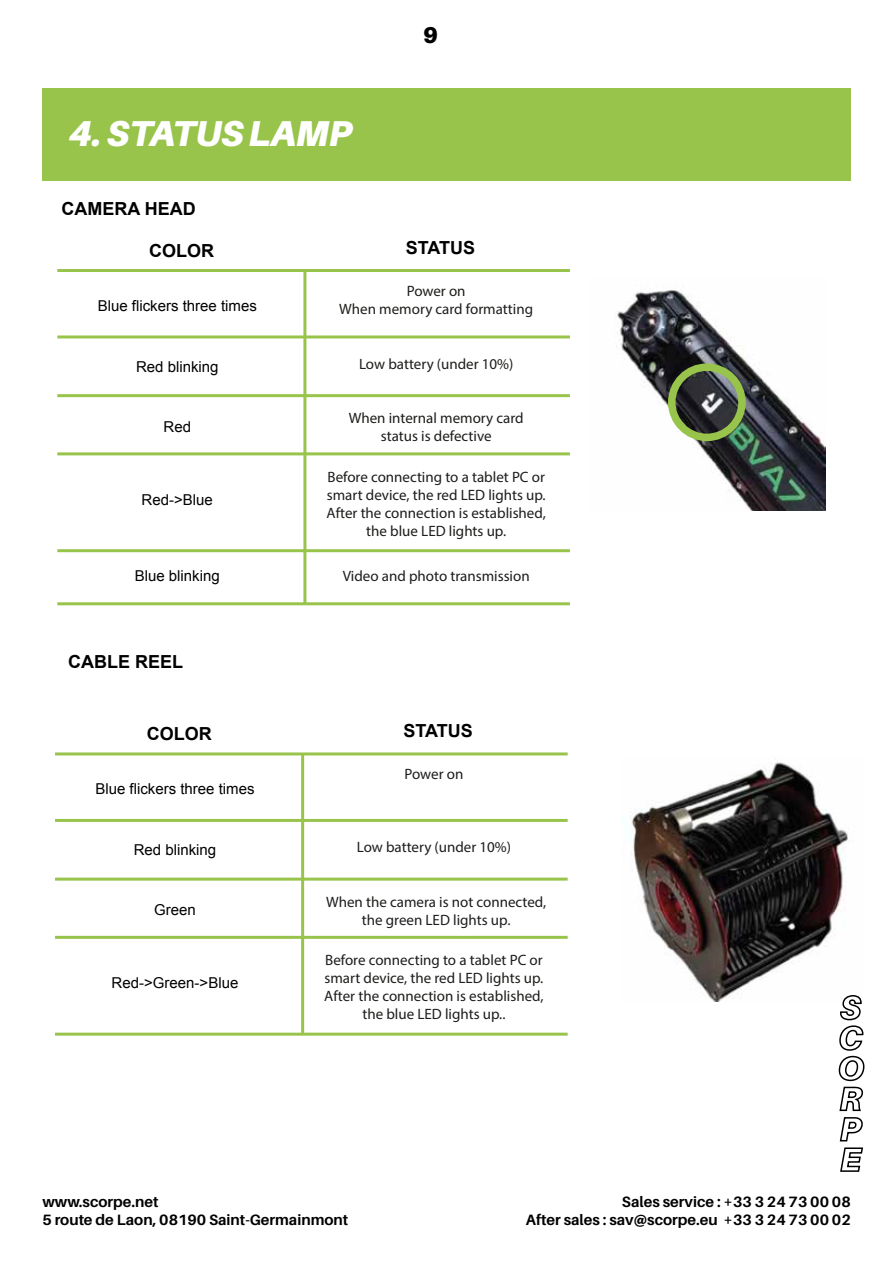
<style>
.page{position:relative;width:893px;height:1263px;background:#fff}
.page>*{position:absolute;margin:0;border:0;box-sizing:border-box;transform-origin:0 0}
.t1{font:italic 900 36px "Aileron";color:#fff}
.t2{font:900 22.8px "Aileron";color:#000}
.t3{font:700 18px "Arial";color:#000}
.t4{font:15px/18px "Myriad Pro";color:#1d1d1b;text-align:center}
.t5{font:15px "Arial";color:#000}
.t6{font:700 15px/18px "Aileron";color:#000}
</style>
<div class="page">
<div style="left:42px;top:88px;width:809px;height:93px;background:#98c44c"></div>
<img style="left:617px;top:290px;width:208px;height:220px">
<div style="left:668px;top:363px;width:78px;height:78px;border:8px solid #98c44c;border-radius:50%"></div>
<hr style="left:57px;top:269px;width:513px;height:3px;background:#98c44c">
<hr style="left:57px;top:335px;width:513px;height:3px;background:#98c44c">
<hr style="left:57px;top:394px;width:513px;height:3px;background:#98c44c">
<hr style="left:57px;top:452px;width:513px;height:3px;background:#98c44c">
<hr style="left:57px;top:549px;width:513px;height:3px;background:#98c44c">
<hr style="left:57px;top:602px;width:513px;height:3px;background:#98c44c">
<hr style="left:303px;top:270px;width:3px;height:334px;background:#98c44c">
<hr style="left:55px;top:752px;width:513px;height:3px;background:#98c44c">
<hr style="left:55px;top:819px;width:513px;height:3px;background:#98c44c">
<hr style="left:55px;top:878px;width:513px;height:3px;background:#98c44c">
<hr style="left:55px;top:936px;width:513px;height:3px;background:#98c44c">
<hr style="left:55px;top:1033px;width:513px;height:3px;background:#98c44c">
<hr style="left:301px;top:754px;width:3px;height:280px;background:#98c44c">
<img style="left:621px;top:762px;width:227px;height:239px">
<svg style="left:838px;top:994px;width:27px;height:178px"></svg>
<h1 class="t1" style="left:68px;top:112px;width:286px">4. STATUS LAMP</h1>
<p class="t3" style="left:62px;top:198px;width:136px">CAMERA HEAD</p>
<p class="t3" style="left:149px;top:240px;width:66px">COLOR</p>
<h2 class="t2" style="left:423px;top:22px;width:17px">9</h2>
<p class="t3" style="left:406px;top:237px;width:71px">STATUS</p>
<p class="t5" style="left:98px;top:297px;width:161px">Blue flickers three times</p>
<p class="t4" style="left:339px;top:281px;width:195px">Power on<br>When memory card formatting</p>
<p class="t5" style="left:136px;top:358px;width:84px">Red blinking</p>
<p class="t4" style="left:359px;top:354px;width:156px">Low battery (under 10%)</p>
<p class="t5" style="left:164px;top:418px;width:29px">Red</p>
<p class="t4" style="left:349px;top:408px;width:176px">When internal memory card status is defective</p>
<p class="t5" style="left:142px;top:491px;width:73px">Red-&gt;Blue</p>
<p class="t4" style="left:327px;top:467px;width:221px">Before connecting to a tablet PC or smart device, the red LED lights up.<br>After the connection is established, the blue LED lights up.</p>
<p class="t5" style="left:135px;top:568px;width:87px">Blue blinking</p>
<p class="t4" style="left:343px;top:567px;width:188px">Video and photo transmission</p>
<p class="t3" style="left:68px;top:651px;width:117px">CABLE REEL</p>
<p class="t3" style="left:147px;top:724px;width:66px">COLOR</p>
<p class="t5" style="left:95px;top:780px;width:161px">Blue flickers three times</p>
<p class="t3" style="left:403px;top:721px;width:71px">STATUS</p>
<p class="t4" style="left:405px;top:765px;width:60px">Power on</p>
<p class="t5" style="left:134px;top:842px;width:84px">Red blinking</p>
<p class="t4" style="left:357px;top:838px;width:156px">Low battery (under 10%)</p>
<p class="t5" style="left:154px;top:902px;width:43px">Green</p>
<p class="t4" style="left:326px;top:893px;width:222px">When the camera is not connected, the green LED lights up.</p>
<p class="t5" style="left:112px;top:975px;width:128px">Red-&gt;Green-&gt;Blue</p>
<p class="t4" style="left:324px;top:951px;width:221px">Before connecting to a tablet PC or smart device, the red LED lights up.<br>After the connection is established, the blue LED lights up..</p>
<p class="t6" style="left:42px;top:1193px;width:307px">www.scorpe.net<br>5 route de Laon, 08190 Saint-Germainmont</p>
<p class="t6" style="left:526px;top:1193px;width:326px;text-align:right">Sales service : +33 3 24 73 00 08<br>After sales : sav@scorpe.eu +33 3 24 73 00 02</p>
</div>
